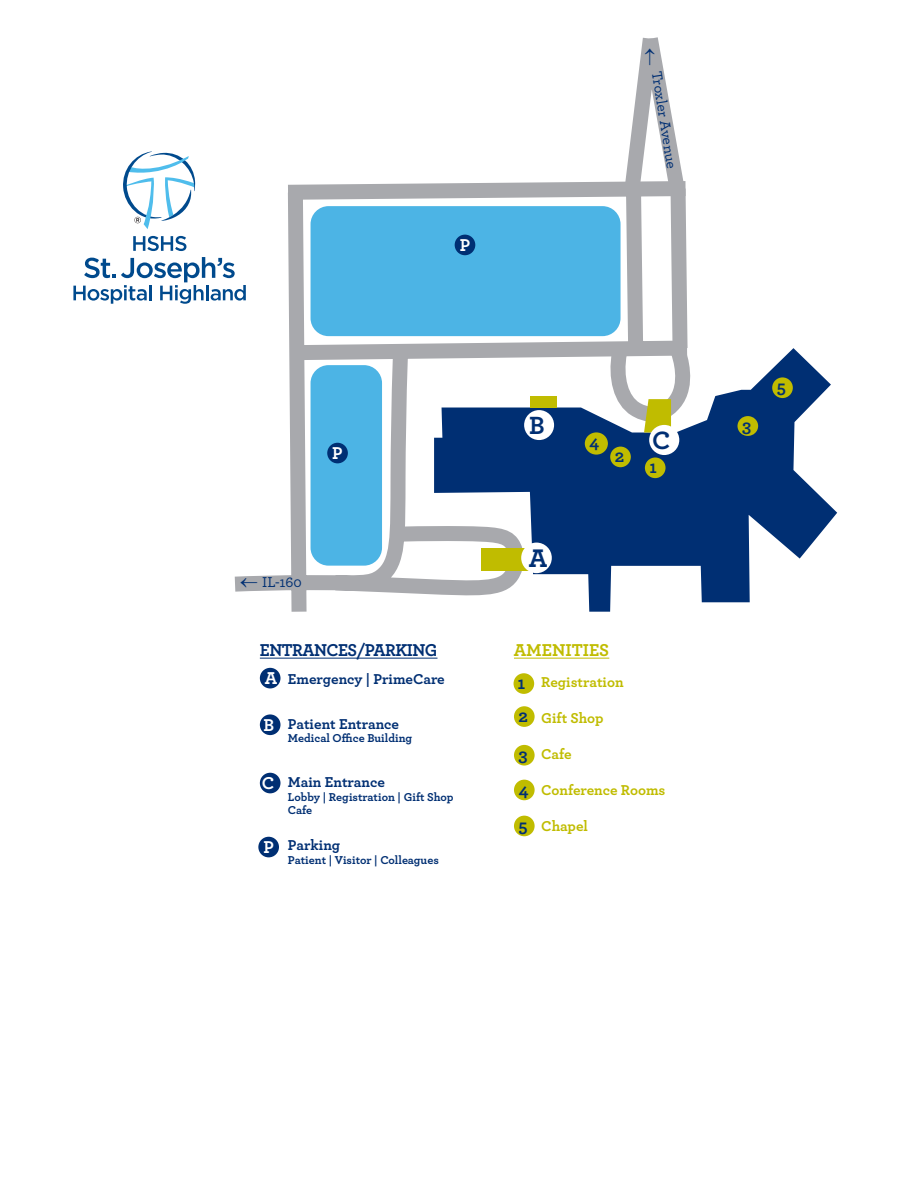
<style>
.page{position:relative;width:918px;height:1188px;background:#fff}
.page>*{position:absolute;margin:0;border:0;box-sizing:border-box;transform-origin:0 0}
.t1{font:700 26.7px "Archer";color:#002f73}
.t2{font:700 26.25px "Archer";color:#002f73}
.t3{font:700 26.1px "Archer";color:#002f73}
.t4{font:700 18px "Archer";letter-spacing:-.03em;color:#002f73}
.t5{font:700 18px "Archer";color:#c0bc00}
.t6{font:700 18px "Archer";color:#fff}
.t7{font:700 18px "Archer";letter-spacing:-.03em;color:#002f73;scale:.94 1}
.t8{font:700 15px "Archer";color:#002f73}
.t9{font:700 15px "Archer";color:#c0bc00}
.t10{font:500 15px "Archer";color:#002f73}
.t11{font:700 12px/13.5px "Archer";color:#002f73}
</style>
<div class="page">
<svg style="left:702px;top:348px;width:135px;height:255px;fill:#002f73"></svg>
<svg style="left:234px;top:181px;width:468px;height:431px"></svg>
<div style="left:530px;top:396px;width:26px;height:12px;background:#c0bc00"></div>
<div style="left:482px;top:549px;width:48px;height:22px;background:#c0bc00"></div>
<div style="left:521px;top:543px;width:31px;height:30px;background:#fff;border-radius:50%"></div>
<hr style="left:260px;top:658px;width:177px;height:1px;background:#002f73">
<div style="left:649px;top:425px;width:30px;height:30px;background:#fff;border-radius:50%"></div>
<div style="left:524px;top:410px;width:30px;height:30px;background:#fff;border-radius:50%"></div>
<div style="left:260px;top:773px;width:20px;height:20px;background:#002f73;border-radius:50%"></div>
<div style="left:260px;top:714px;width:20px;height:21px;background:#002f73;border-radius:50%"></div>
<div style="left:260px;top:668px;width:20px;height:20px;background:#002f73;border-radius:50%"></div>
<hr style="left:514px;top:658px;width:95px;height:1px;background:#c0bc00">
<div style="left:514px;top:706px;width:21px;height:21px;background:#c0bc00;border-radius:50%"></div>
<div style="left:514px;top:745px;width:21px;height:21px;background:#c0bc00;border-radius:50%"></div>
<div style="left:514px;top:780px;width:21px;height:20px;background:#c0bc00;border-radius:50%"></div>
<div style="left:514px;top:816px;width:21px;height:20px;background:#c0bc00;border-radius:50%"></div>
<div style="left:514px;top:673px;width:20px;height:21px;background:#c0bc00;border-radius:50%"></div>
<div style="left:645px;top:457px;width:21px;height:21px;background:#c0bc00;border-radius:50%"></div>
<div style="left:610px;top:447px;width:21px;height:20px;background:#c0bc00;border-radius:50%"></div>
<div style="left:738px;top:416px;width:20px;height:20px;background:#c0bc00;border-radius:50%"></div>
<div style="left:585px;top:432px;width:23px;height:23px;background:#c0bc00;border-radius:50%"></div>
<div style="left:772px;top:377px;width:21px;height:21px;background:#c0bc00;border-radius:50%"></div>
<div style="left:258px;top:837px;width:21px;height:20px;background:#002f73;border-radius:50%"></div>
<div style="left:327px;top:443px;width:21px;height:20px;background:#002f73;border-radius:50%"></div>
<div style="left:455px;top:235px;width:20px;height:20px;background:#002f73;border-radius:50%"></div>
<svg style="left:133px;top:236px;width:53px;height:15px"></svg>
<svg style="left:73px;top:257px;width:173px;height:47px"></svg>
<svg style="left:123px;top:151px;width:72px;height:78px"></svg>
<svg style="left:241px;top:578px;width:16px;height:9px"></svg>
<svg style="left:608px;top:37px;width:103px;height:396px"></svg>
<p class="t6" style="left:460px;top:231px;width:12px">P</p>
<p class="t10" style="left:667px;top:69px;width:100px;rotate:81deg">Troxler Avenue</p>
<p class="t6" style="left:332px;top:439px;width:12px">P</p>
<p class="t10" style="left:262px;top:571px;width:41px">IL-160</p>
<p class="t4" style="left:260px;top:636px;width:179px">ENTRANCES/PARKING</p>
<p class="t6" style="left:265px;top:664px;width:14px">A</p>
<p class="t8" style="left:288px;top:667px;width:158px">Emergency | PrimeCare</p>
<p class="t8" style="left:288px;top:712px;width:113px">Patient Entrance</p>
<p class="t11" style="left:288px;top:731px;width:126px">Medical Office Building</p>
<p class="t8" style="left:288px;top:770px;width:98px">Main Entrance</p>
<p class="t11" style="left:288px;top:789px;width:167px">Lobby | Registration | Gift Shop<br>Cafe</p>
<p class="t8" style="left:288px;top:833px;width:54px">Parking</p>
<p class="t11" style="left:288px;top:852px;width:152px">Patient | Visitor | Colleagues</p>
<p class="t6" style="left:263px;top:711px;width:12px">B</p>
<p class="t6" style="left:262px;top:769px;width:14px">C</p>
<p class="t6" style="left:263px;top:833px;width:12px">P</p>
<p class="t3" style="left:529px;top:405px;width:17px">B</p>
<p class="t1" style="left:529px;top:537px;width:20px">A</p>
<p class="t4" style="left:589px;top:428px;width:12px">4</p>
<p class="t4" style="left:615px;top:442px;width:11px">2</p>
<p class="t2" style="left:652px;top:420px;width:20px">C</p>
<p class="t7" style="left:649px;top:453px;width:9px">1</p>
<p class="t5" style="left:514px;top:636px;width:97px">AMENITIES</p>
<p class="t9" style="left:541px;top:670px;width:84px">Registration</p>
<p class="t9" style="left:541px;top:706px;width:64px">Gift Shop</p>
<p class="t9" style="left:541px;top:742px;width:32px">Cafe</p>
<p class="t9" style="left:541px;top:778px;width:126px">Conference Rooms</p>
<p class="t9" style="left:541px;top:814px;width:48px">Chapel</p>
<p class="t4" style="left:517px;top:669px;width:9px">1</p>
<p class="t4" style="left:518px;top:702px;width:11px">2</p>
<p class="t4" style="left:518px;top:741px;width:11px">3</p>
<p class="t4" style="left:518px;top:775px;width:12px">4</p>
<p class="t4" style="left:518px;top:811px;width:11px">5</p>
<p class="t4" style="left:742px;top:412px;width:11px">3</p>
<p class="t4" style="left:777px;top:373px;width:11px">5</p>
</div>
